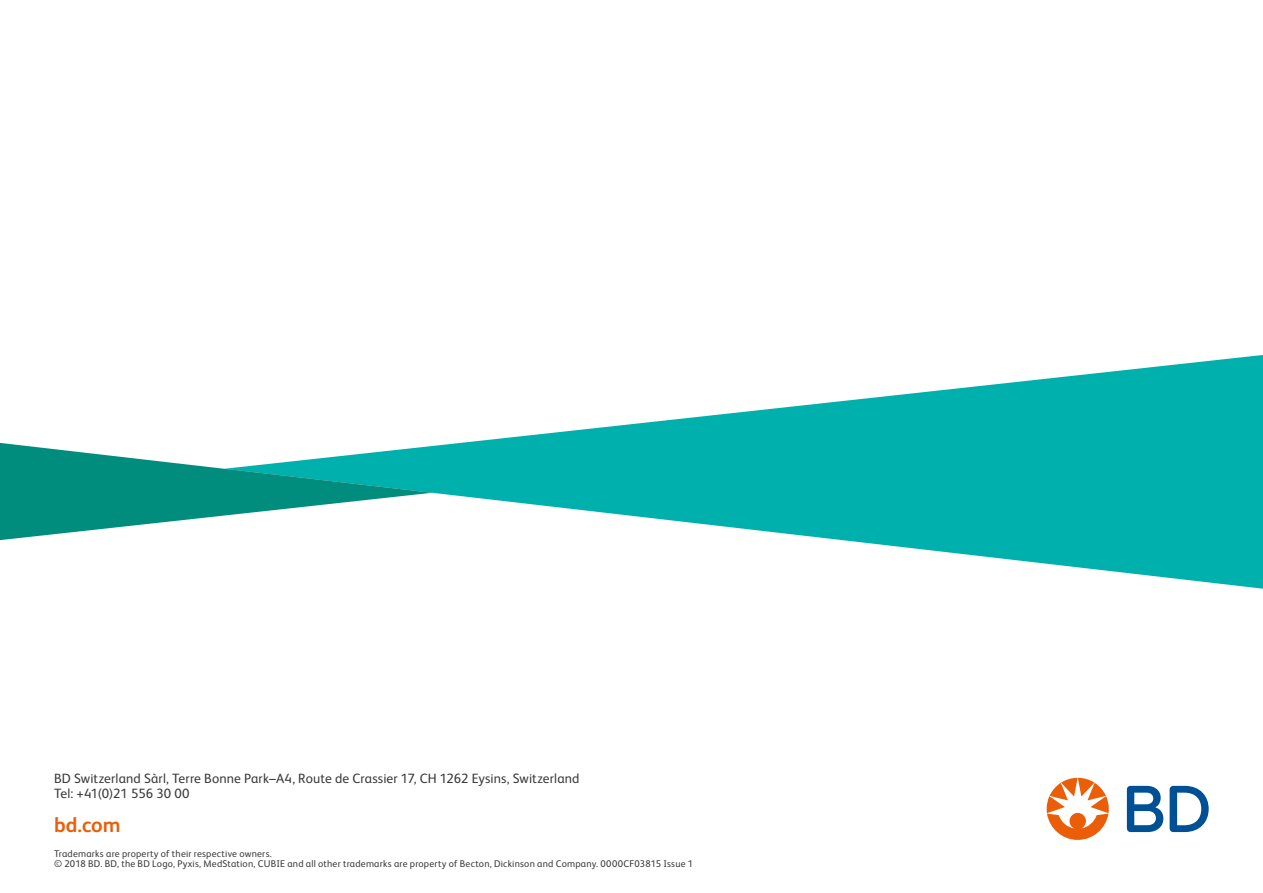
<style>
.page{position:relative;width:1263px;height:893px;background:#fff}
.page>*{position:absolute;margin:0;border:0;box-sizing:border-box;transform-origin:0 0}
.t1{font:700 21px "FS Albert Pro";color:#eb5e09}
.t2{font:13.5px/15px "FS Albert Pro";letter-spacing:.01em;color:#3a3a39}
.t3{font:9.75px/9.8px "FS Albert Pro";letter-spacing:.02em;color:#3a3a39}
</style>
<div class="page">
<svg style="left:1127px;top:786px;width:82px;height:46px"></svg>
<svg style="left:1047px;top:778px;width:62px;height:62px"></svg>
<svg style="left:0;top:443px;width:224px;height:97px"></svg>
<svg style="left:224px;top:355px;width:1039px;height:234px;fill:#00b0ac"></svg>
<h2 class="t2" style="left:54px;top:770px;width:527px">BD Switzerland Sàrl, Terre Bonne Park–A4, Route de Crassier 17, CH 1262 Eysins, Switzerland<br>Tel: +41(0)21 556 30 00</h2>
<h1 class="t1" style="left:54px;top:810px;width:68px">bd.com</h1>
<p class="t3" style="left:54px;top:848px;width:641px">Trademarks are property of their respective owners.<br>© 2018 BD. BD, the BD Logo, Pyxis, MedStation, CUBIE and all other trademarks are property of Becton, Dickinson and Company. 0000CF03815 Issue 1</p>
</div>
